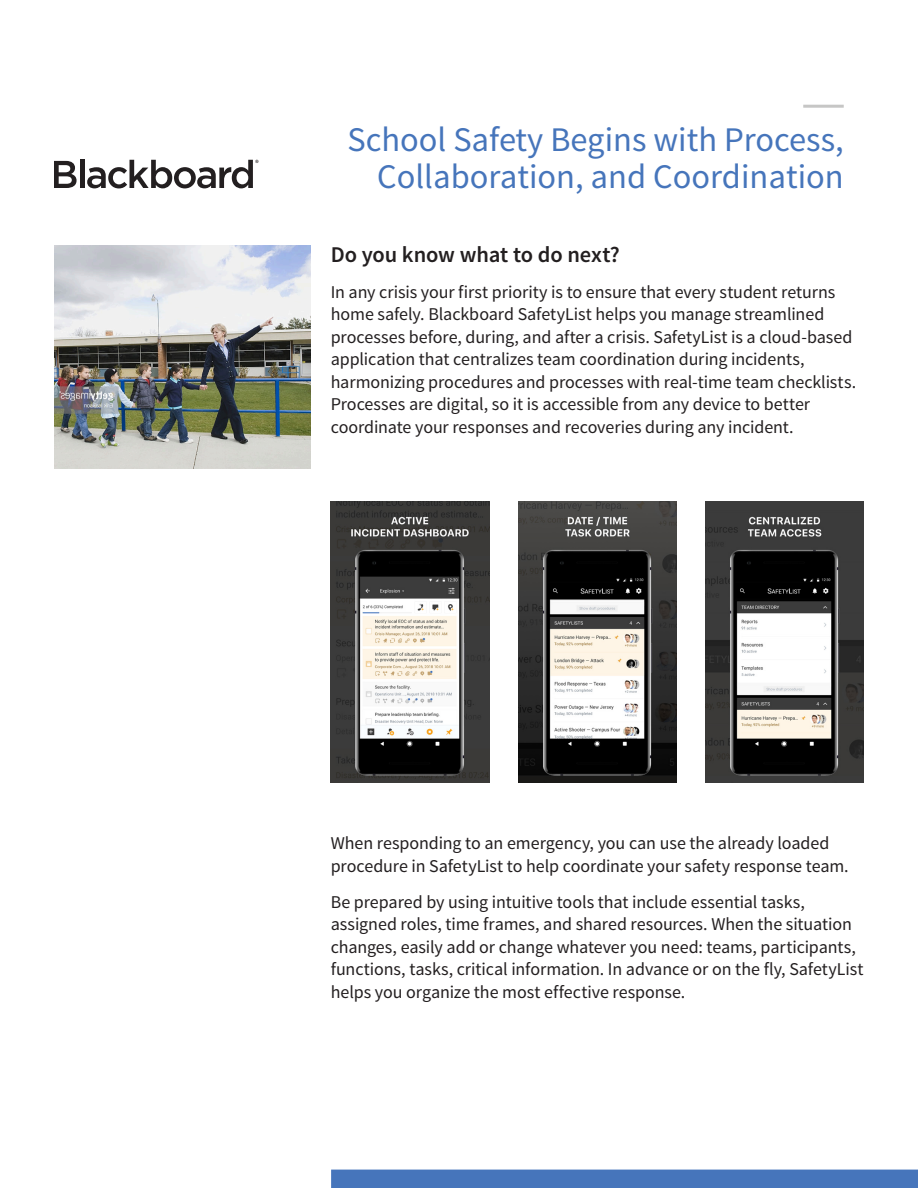
<style>
.page{position:relative;width:918px;height:1188px;background:#fff}
.page>*{position:absolute;margin:0;border:0;box-sizing:border-box;transform-origin:0 0}
.Mainhead{font:34.5px/37.5px "Source Sans Pro";color:#4675bb;text-align:right}
.Subhead_-_h3{font:600 22.5px "Source Sans Pro";letter-spacing:-.005em;color:#231f20}
.Paragraph{font:18px/22.5px "Source Sans Pro";letter-spacing:-.005em;color:#231f20}
</style>
<div class="page">
<div style="left:331px;top:1170px;width:587px;height:18px;background:#4675bb"></div>
<svg style="left:54px;top:161px;width:23px;height:27px"></svg>
<hr style="left:80px;top:160px;width:4px;height:28px;background:#231f20">
<svg style="left:87px;top:160px;width:172px;height:28px"></svg>
<hr style="left:803px;top:105px;width:41px;height:3px;background:#c6c6c5">
<img style="left:706px;top:501px;width:158px;height:282px">
<img style="left:518px;top:501px;width:159px;height:282px">
<img style="left:331px;top:501px;width:158px;height:282px">
<img style="left:54px;top:246px;width:256px;height:223px">
<h1 class="Mainhead" style="left:347px;top:121px;width:498px">School Safety Begins with Process,<br>Collaboration, and Coordination</h1>
<h2 class="Subhead_-_h3" style="left:331px;top:240px;width:291px">Do you know what to do next?</h2>
<p class="Paragraph" style="left:331px;top:281px;width:527px">In any crisis your first priority is to ensure that every student returns home safely. Blackboard SafetyList helps you manage streamlined processes before, during, and after a crisis. SafetyList is a cloud-based application that centralizes team coordination during incidents, harmonizing procedures and processes with real-time team checklists.<br>Processes are digital, so it is accessible from any device to better coordinate your responses and recoveries during any incident.</p>
<p class="Paragraph" style="left:331px;top:833px;width:520px">When responding to an emergency, you can use the already loaded procedure in SafetyList to help coordinate your safety response team.</p>
<p class="Paragraph" style="left:331px;top:891px;width:534px">Be prepared by using intuitive tools that include essential tasks, assigned roles, time frames, and shared resources. When the situation changes, easily add or change whatever you need: teams, participants, functions, tasks, critical information. In advance or on the fly, SafetyList helps you organize the most effective response.</p>
</div>
